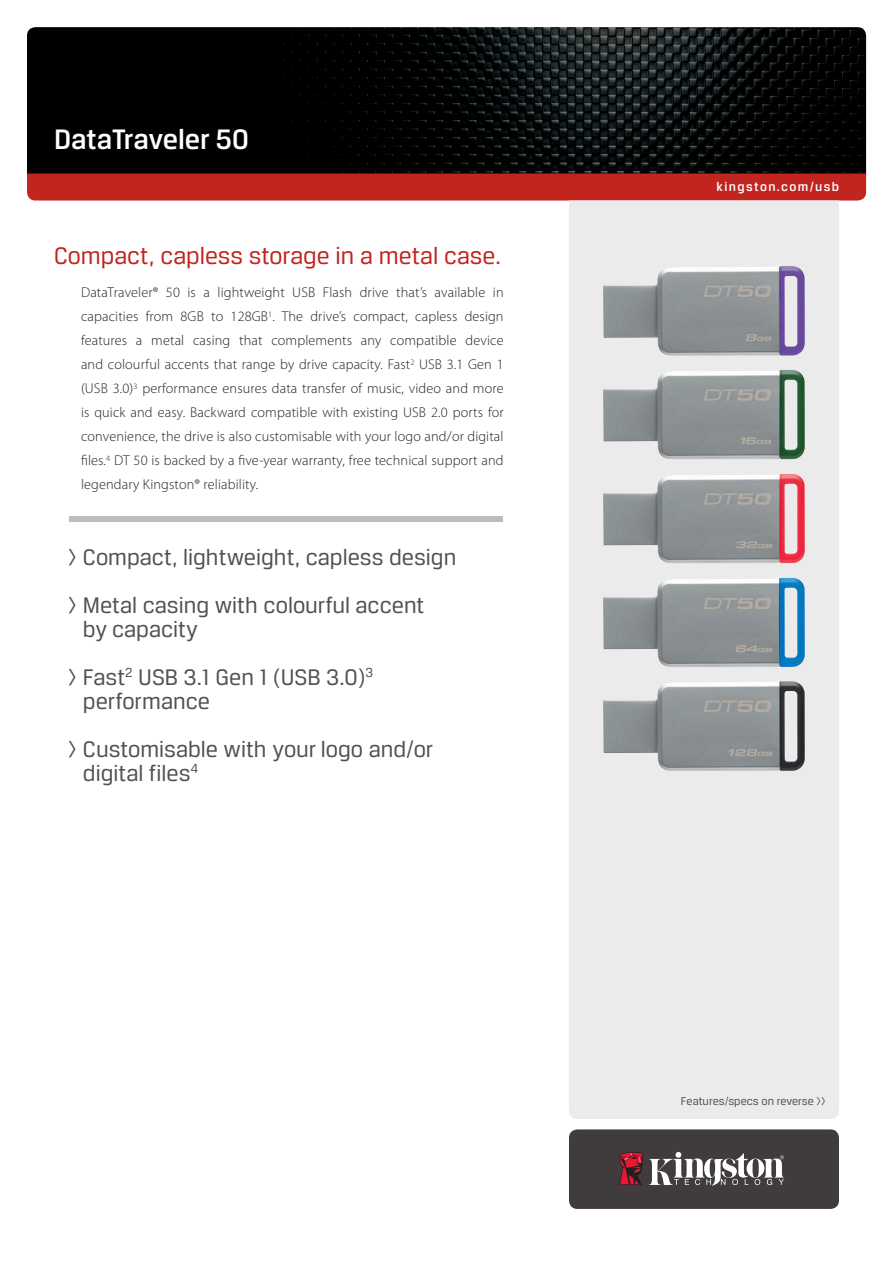
<style>
.page{position:relative;width:893px;height:1263px;background:#fff}
.page>*{position:absolute;margin:0;border:0;box-sizing:border-box;transform-origin:0 0}
.Product_Name_Header{font:500 30px "Breuer Text";color:#fff}
.Copy_Headline_RBNo31{font:25.5px "Breuer Text";color:#c22420}
.Bullet_Points_Block{font:24px/24px "Breuer Text";color:#525051}
.Body_Copy_Block{font:300 14.25px/24px "Myriad Pro";letter-spacing:.01em;color:#231f20;text-align:justify}
.URL_Block{font:500 13.5px "Breuer Text";letter-spacing:.1em;color:#fff}
.More_Text{font:12px "Breuer Text";color:#525051}
</style>
<div class="page">
<img style="left:27px;top:27px;width:839px;height:146px">
<div style="left:27px;top:173px;width:839px;height:27px;background:#c22420"></div>
<div style="left:569px;top:200px;width:270px;height:919px;background:#ebebeb"></div>
<div style="left:569px;top:1129px;width:270px;height:80px;background:#403b3c;border-radius:9px"></div>
<svg style="left:649px;top:1152px;width:135px;height:34px"></svg>
<svg style="left:619px;top:1152px;width:24px;height:33px"></svg>
<div style="left:69px;top:516px;width:433px;height:6px;background:#bbbcbf"></div>
<img style="left:603px;top:266px;width:202px;height:90px">
<img style="left:603px;top:370px;width:202px;height:89px">
<img style="left:603px;top:474px;width:202px;height:89px">
<img style="left:603px;top:577px;width:202px;height:90px">
<img style="left:603px;top:681px;width:202px;height:90px">
<p class="Product_Name_Header" style="left:54px;top:122px;width:196px">DataTraveler 50</p>
<p class="Copy_Headline_RBNo31" style="left:54px;top:242px;width:448px">Compact, capless storage in a metal case.</p>
<p class="Body_Copy_Block" style="left:81px;top:280px;width:424px">DataTraveler® 50 is a lightweight USB Flash drive that’s available in capacities from 8GB to 128GB<sup>1</sup>. The drive’s compact, capless design features a metal casing that complements any compatible device and colourful accents that range by drive capacity. Fast<sup>2</sup> USB 3.1 Gen 1 (USB 3.0)<sup>3</sup> performance ensures data transfer of music, video and more is quick and easy. Backward compatible with existing USB 2.0 ports for convenience, the drive is also customisable with your logo and/or digital files.<sup>4</sup> DT 50 is backed by a five-year warranty, free technical support and legendary Kingston® reliability.</p>
<p class="Bullet_Points_Block" style="left:68px;top:545px;width:390px">&gt; Compact, lightweight, capless design</p>
<p class="Bullet_Points_Block" style="left:83px;top:593px;width:343px;text-indent:-15px">&gt; Metal casing with colourful accent by capacity</p>
<p class="Bullet_Points_Block" style="left:83px;top:665px;width:292px;text-indent:-15px">&gt; Fast<sup>2</sup> USB 3.1 Gen 1 (USB 3.0)<sup>3 </sup>performance</p>
<p class="Bullet_Points_Block" style="left:83px;top:737px;width:352px;text-indent:-15px">&gt; Customisable with your logo and/or digital files<sup>4</sup></p>
<p class="URL_Block" style="left:717px;top:179px;width:124px">kingston.com/usb</p>
<p class="More_Text" style="left:681px;top:1094px;width:146px">Features/specs on reverse &gt;&gt;</p>
</div>
